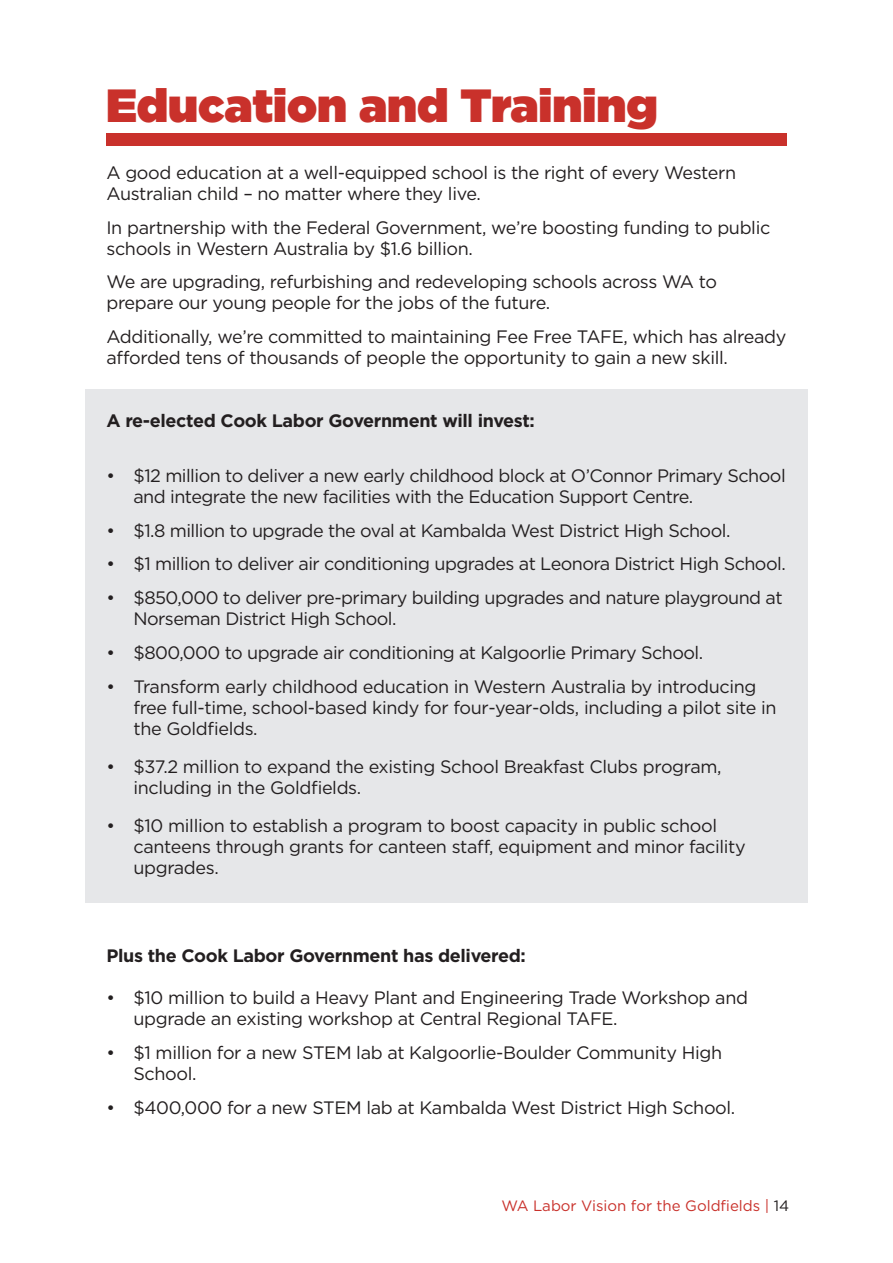
<style>
.page{position:relative;width:893px;height:1263px;background:#fff}
.page>*{position:absolute;margin:0;border:0;box-sizing:border-box;transform-origin:0 0}
.t1{font:900 46.5px "Gotham";color:#c9312b}
.t2{font:18px/21px "Gotham";letter-spacing:-.02em;color:#231f20}
.t3{font:700 18px "Gotham";letter-spacing:-.02em;color:#231f20}
.t4{font:15px "Gotham";color:#c9312b}
.s1{color:#231f20}
</style>
<div class="page">
<div style="left:85px;top:389px;width:723px;height:514px;background:#e6e7e9"></div>
<div style="left:106px;top:134px;width:680px;height:12px;background:#c9312b"></div>
<h1 class="t1" style="left:106px;top:72px;width:553px">Education and Training</h1>
<p class="t2" style="left:106px;top:161px;width:631px">A good education at a well-equipped school is the right of every Western<br>Australian child – no matter where they live.</p>
<p class="t2" style="left:106px;top:216px;width:665px">In partnership with the Federal Government, we’re boosting funding to public schools in Western Australia by $1.6 billion.</p>
<p class="t2" style="left:106px;top:271px;width:612px">We are upgrading, refurbishing and redeveloping schools across WA to prepare our young people for the jobs of the future.</p>
<p class="t2" style="left:106px;top:326px;width:681px">Additionally, we’re committed to maintaining Fee Free TAFE, which has already afforded tens of thousands of people the opportunity to gain a new skill.</p>
<p class="t3" style="left:106px;top:409px;width:430px">A re-elected Cook Labor Government will invest:</p>
<p class="t2" style="left:133px;top:464px;width:654px;text-indent:-27px">• $12 million to deliver a new early childhood block at O’Connor Primary School and integrate the new facilities with the Education Support Centre.</p>
<p class="t2" style="left:106px;top:519px;width:625px">• $1.8 million to upgrade the oval at Kambalda West District High School.</p>
<p class="t2" style="left:106px;top:553px;width:681px">• $1 million to deliver air conditioning upgrades at Leonora District High School.</p>
<p class="t2" style="left:133px;top:587px;width:651px;text-indent:-27px">• $850,000 to deliver pre-primary building upgrades and nature playground at<br>Norseman District High School.</p>
<p class="t2" style="left:106px;top:642px;width:598px">• $800,000 to upgrade air conditioning at Kalgoorlie Primary School.</p>
<p class="t2" style="left:133px;top:675px;width:645px;text-indent:-27px">• Transform early childhood education in Western Australia by introducing free full-time, school-based kindy for four-year-olds, including a pilot site in the Goldfields.</p>
<p class="t2" style="left:133px;top:755px;width:590px;text-indent:-27px">• $37.2 million to expand the existing School Breakfast Clubs program, including in the Goldfields.</p>
<p class="t2" style="left:133px;top:814px;width:614px;text-indent:-27px">• $10 million to establish a program to boost capacity in public school canteens through grants for canteen staff, equipment and minor facility upgrades.</p>
<p class="t3" style="left:106px;top:944px;width:421px">Plus the Cook Labor Government has delivered:</p>
<p class="t2" style="left:133px;top:987px;width:616px;text-indent:-27px">• $10 million to build a Heavy Plant and Engineering Trade Workshop and upgrade an existing workshop at Central Regional TAFE.</p>
<p class="t2" style="left:133px;top:1042px;width:590px;text-indent:-27px">• $1 million for a new STEM lab at Kalgoorlie-Boulder Community High<br>School.</p>
<p class="t2" style="left:106px;top:1096px;width:630px">• $400,000 for a new STEM lab at Kambalda West District High School.</p>
<p class="t4" style="left:501px;top:1196px;width:289px">WA Labor Vision for the Goldfields | <span class="s1">14</span></p>
</div>
